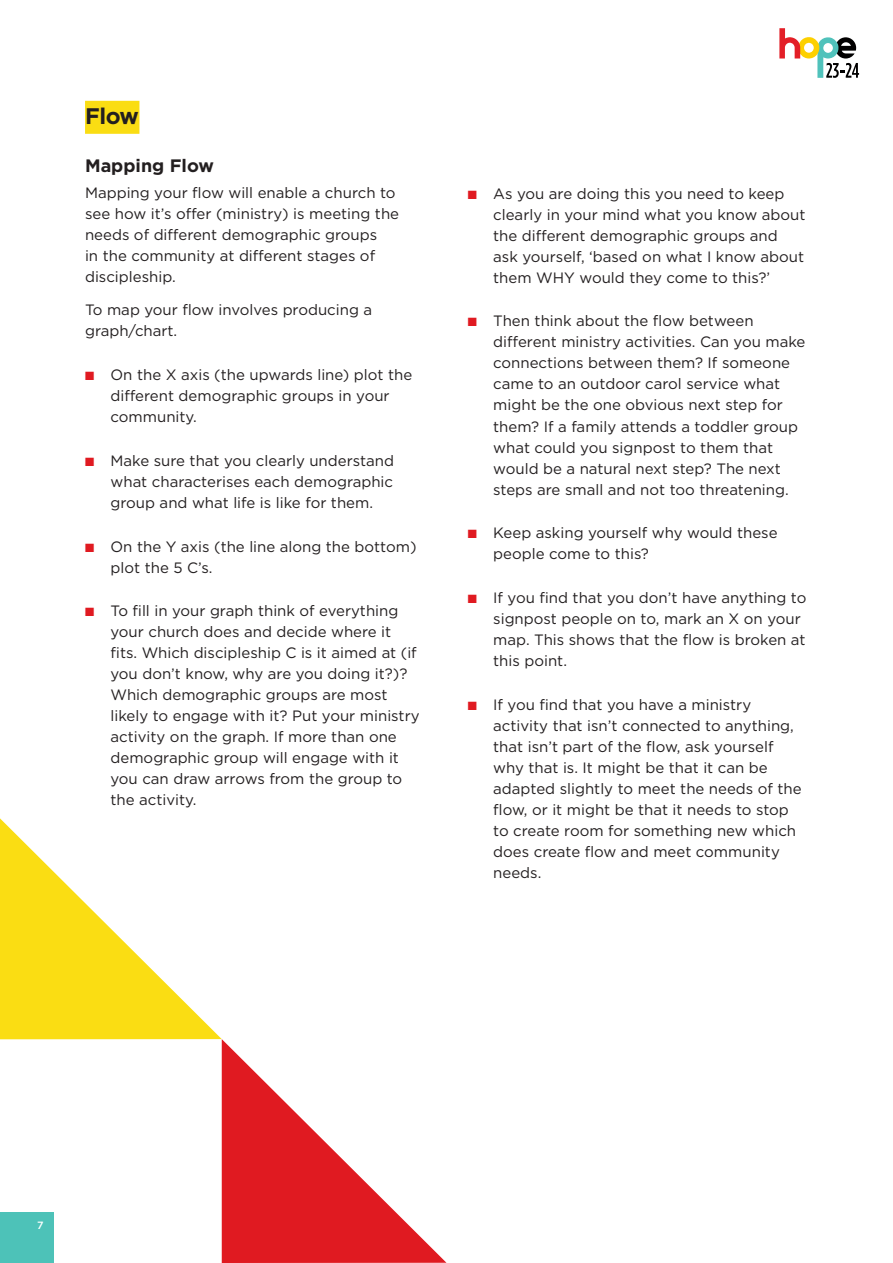
<style>
.page{position:relative;width:893px;height:1263px;background:#fff}
.page>*{position:absolute;margin:0;border:0;box-sizing:border-box;transform-origin:0 0}
.t1{font:700 22.5px "Gotham";color:#231f20}
.t2{font:700 18px "Gotham";color:#231f20}
.t3{font:15px/21px "Gotham";color:#231f20}
.t4{font:500 10.5px "Gotham";color:#fff}
.s1{color:#e01a21}
</style>
<div class="page">
<div style="left:0;top:1212px;width:54px;height:51px;background:#4dc2b8"></div>
<svg style="left:779px;top:28px;width:80px;height:50px"></svg>
<div style="left:85px;top:101px;width:54px;height:33px;background:#fadd13"></div>
<svg style="left:222px;top:1039px;width:224px;height:224px"></svg>
<svg style="left:0;top:818px;width:222px;height:221px;fill:#fadd13"></svg>
<h1 class="t1" style="left:85px;top:101px;width:55px">Flow</h1>
<p class="t2" style="left:85px;top:154px;width:131px">Mapping Flow</p>
<p class="t3" style="left:85px;top:181px;width:316px">Mapping your flow will enable a church to see how it’s offer (ministry) is meeting the needs of different demographic groups<br>in the community at different stages of discipleship.</p>
<p class="t3" style="left:85px;top:299px;width:289px">To map your flow involves producing a graph/chart.</p>
<p class="t3" style="left:111px;top:364px;width:303px;text-indent:-25px"><span class="s1">■</span> On the X axis (the upwards line) plot the different demographic groups in your community.</p>
<p class="t3" style="left:111px;top:450px;width:285px;text-align:justify;text-indent:-25px"><span class="s1">■</span> Make sure that you clearly understand what characterises each demographic group and what life is like for them.</p>
<p class="t3" style="left:111px;top:535px;width:308px;text-indent:-25px"><span class="s1">■</span> On the Y axis (the line along the bottom) plot the 5 C’s.</p>
<p class="t3" style="left:111px;top:600px;width:311px;text-indent:-25px"><span class="s1">■</span> To fill in your graph think of everything your church does and decide where it fits. Which discipleship C is it aimed at (if you don’t know, why are you doing it?)?<br>Which demographic groups are most likely to engage with it? Put your ministry activity on the graph. If more than one demographic group will engage with it you can draw arrows from the group to the activity.</p>
<p class="t3" style="left:493px;top:183px;width:314px;text-indent:-25px"><span class="s1">■</span> As you are doing this you need to keep clearly in your mind what you know about the different demographic groups and ask yourself, ‘based on what I know about them WHY would they come to this?’</p>
<p class="t3" style="left:493px;top:310px;width:314px;text-indent:-25px"><span class="s1">■</span> Then think about the flow between different ministry activities. Can you make connections between them? If someone came to an outdoor carol service what might be the one obvious next step for them? If a family attends a toddler group what could you signpost to them that would be a natural next step? The next steps are small and not too threatening.</p>
<p class="t3" style="left:493px;top:522px;width:286px;text-indent:-25px"><span class="s1">■</span> Keep asking yourself why would these people come to this?</p>
<p class="t3" style="left:493px;top:587px;width:315px;text-indent:-25px"><span class="s1">■</span> If you find that you don’t have anything to signpost people on to, mark an X on your map. This shows that the flow is broken at this point.</p>
<p class="t3" style="left:493px;top:694px;width:310px;text-indent:-25px"><span class="s1">■</span> If you find that you have a ministry activity that isn’t connected to anything, that isn’t part of the flow, ask yourself why that is. It might be that it can be adapted slightly to meet the needs of the flow, or it might be that it needs to stop to create room for something new which does create flow and meet community needs.</p>
<p class="t4" style="left:37px;top:1218px;width:8px">7</p>
</div>
